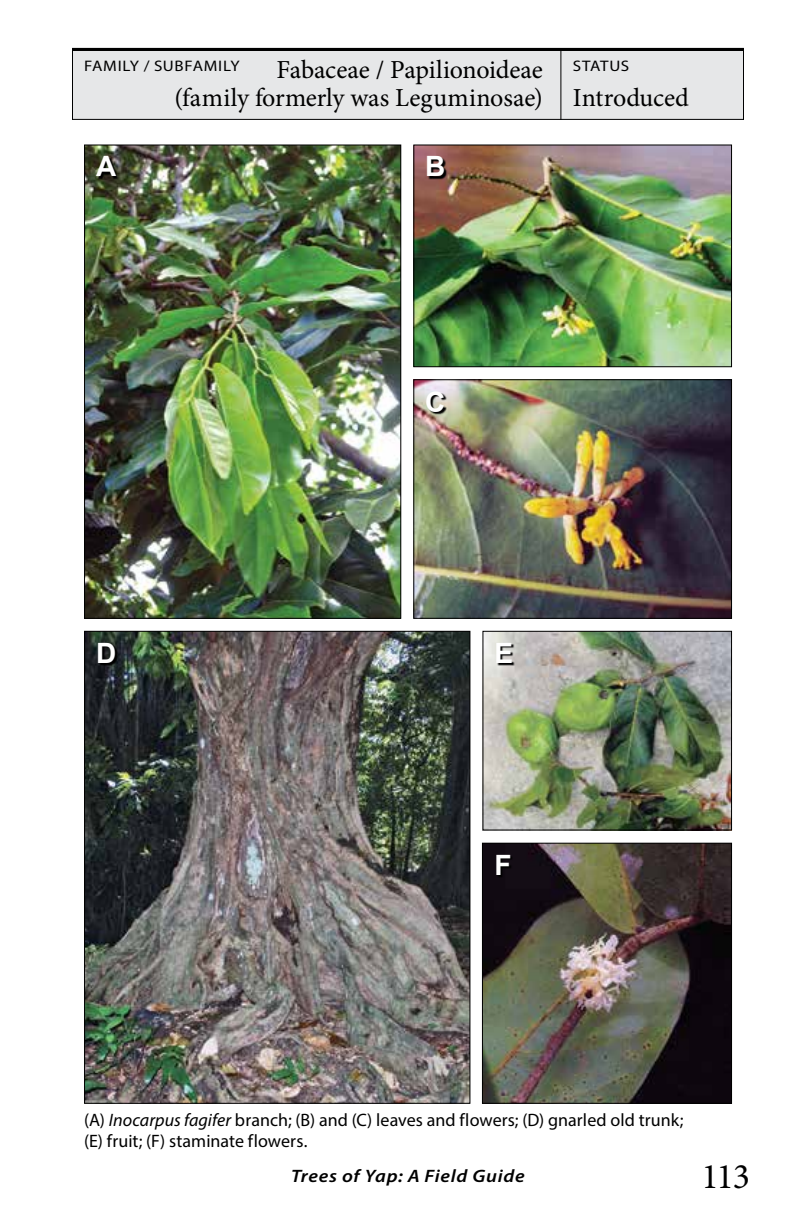
<style>
.page{position:relative;width:792px;height:1224px;background:#fff}
.page>*{position:absolute;margin:0;border:0;box-sizing:border-box;transform-origin:0 0}
.t1{font:36px "Minion Pro";color:#000}
.t2{font:700 28px "Arial";color:#fff}
.family{font:26px/28px "Minion Pro";letter-spacing:-.005em;color:#000;text-align:right}
.t3{font:18px/21px "Myriad Pro";letter-spacing:.005em;color:#000}
.t4{font:italic 600 18px "Myriad Pro";letter-spacing:.04em;color:#000;scale:1.11 1}
.t5{font:15.4px "Myriad Pro";letter-spacing:.04em;color:#000;scale:1.11 1}
.s1{font-style:italic}
</style>
<div class="page">
<div style="left:72px;top:48px;width:672px;height:71px;background:#e6e7e8"></div>
<div style="left:72px;top:48px;width:672px;height:72px;border:1px solid #000"></div>
<hr style="left:72px;top:48px;width:672px;height:3px;background:#000">
<img style="left:86px;top:633px;width:382px;height:469px">
<img style="left:484px;top:633px;width:246px;height:196px">
<div style="left:482px;top:631px;width:250px;height:200px;border:1px solid #000"></div>
<hr style="left:560px;top:48px;width:1px;height:72px;background:#000">
<img style="left:415px;top:146px;width:315px;height:219px">
<div style="left:413px;top:144px;width:319px;height:223px;border:1px solid #000"></div>
<img style="left:415px;top:381px;width:315px;height:236px">
<div style="left:413px;top:379px;width:319px;height:240px;border:1px solid #000"></div>
<img style="left:86px;top:146px;width:313px;height:471px">
<div style="left:84px;top:144px;width:317px;height:475px;border:1px solid #000"></div>
<img style="left:484px;top:845px;width:246px;height:257px">
<div style="left:482px;top:843px;width:250px;height:261px;border:1px solid #000"></div>
<svg style="left:428px;top:158px;width:19px;height:21px"></svg>
<svg style="left:97px;top:158px;width:22px;height:21px"></svg>
<svg style="left:427px;top:393px;width:21px;height:22px"></svg>
<svg style="left:99px;top:644px;width:19px;height:22px"></svg>
<svg style="left:497px;top:644px;width:18px;height:22px"></svg>
<div style="left:497px;top:856px;width:16px;height:21px;background:#0a060b"></div>
<p class="family" style="left:174px;top:56px;width:370px">Fabaceae / Papilionoideae<br>(family formerly was Leguminosae)</p>
<p class="t5" style="left:573px;top:56px;width:52px">STATUS</p>
<p class="t5" style="left:84px;top:56px;width:142px">FAMILY / SUBFAMILY</p>
<p class="family" style="left:573px;top:84px;width:118px">Introduced</p>
<p class="t2" style="left:96px;top:148px;width:22px">A</p>
<p class="t2" style="left:425px;top:148px;width:22px">B</p>
<p class="t2" style="left:425px;top:383px;width:22px">C</p>
<p class="t2" style="left:96px;top:635px;width:22px">D</p>
<p class="t2" style="left:494px;top:635px;width:20px">E</p>
<p class="t2" style="left:494px;top:847px;width:19px">F</p>
<p class="t3" style="left:84px;top:1109px;width:601px">(A) <span class="s1">Inocarpus fagifer</span> branch; (B) and (C) leaves and flowers; (D) gnarled old trunk; (E) fruit; (F) staminate flowers.</p>
<p class="t4" style="left:291px;top:1165px;width:212px">Trees of Yap: A Field Guide</p>
<h1 class="t1" style="left:702px;top:1152px;width:50px">113</h1>
</div>
